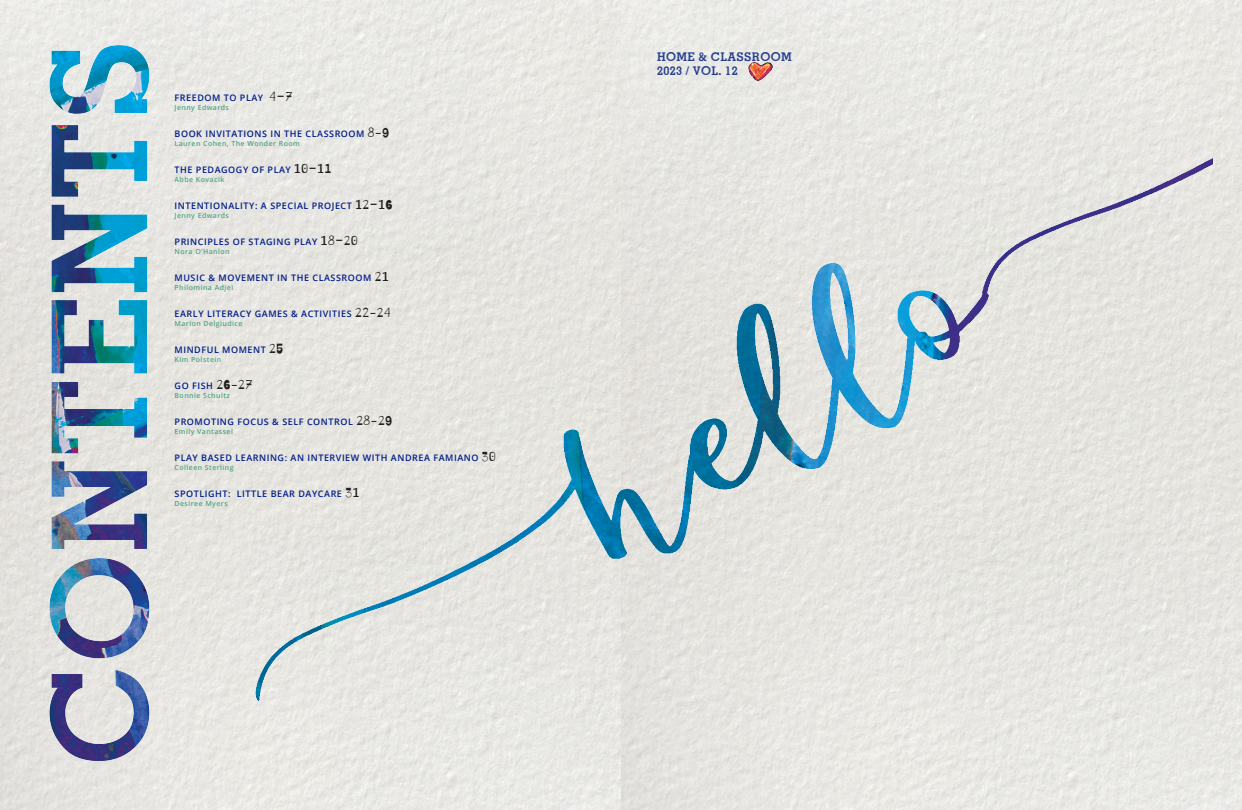
<style>
.page{position:relative;width:1242px;height:810px;background:#fff}
.page>*{position:absolute;margin:0;border:0;box-sizing:border-box;transform-origin:0 0}
.header_2{font:700 12px "Memphis";letter-spacing:.03em;color:#253f8e}
.contents{font:600 9px "Open Sans";letter-spacing:.06em;color:#001c88}
.contents-2{font:600 7px "Open Sans";letter-spacing:.06em;color:#4fa586}
.s1{font-family:"Barrio";font-weight:400;font-size:13px;color:#231f20}
</style>
<div class="page">
<img style="left:0;top:0;width:1242px;height:810px">
<img style="left:13px;top:45px;width:145px;height:721px">
<img style="left:158px;top:17px;width:1055px;height:793px">
<img style="left:747px;top:60px;width:28px;height:22px">
<p class="contents" style="left:175px;top:92px;width:119px">FREEDOM TO PLAY <span class="s1">4–7</span></p>
<p class="contents-2" style="left:175px;top:103px;width:56px">Jenny Edwards</p>
<p class="contents" style="left:175px;top:128px;width:216px">BOOK INVITATIONS IN THE CLASSROOM <span class="s1">8-9</span></p>
<p class="contents-2" style="left:175px;top:139px;width:127px">Lauren Cohen, The Wonder Room</p>
<p class="contents" style="left:175px;top:164px;width:158px">THE PEDAGOGY OF PLAY <span class="s1">10–11</span></p>
<p class="contents-2" style="left:175px;top:175px;width:51px">Abbe Kovacik</p>
<p class="contents" style="left:175px;top:200px;width:219px">INTENTIONALITY: A SPECIAL PROJECT <span class="s1">12–16</span></p>
<p class="contents-2" style="left:175px;top:211px;width:56px">Jenny Edwards</p>
<p class="contents" style="left:175px;top:236px;width:185px">PRINCIPLES OF STAGING PLAY <span class="s1">18–20</span></p>
<p class="contents-2" style="left:175px;top:247px;width:56px">Nora O’Hanlon</p>
<p class="contents" style="left:175px;top:272px;width:216px">MUSIC &amp; MOVEMENT IN THE CLASSROOM <span class="s1">21</span></p>
<p class="contents-2" style="left:175px;top:283px;width:60px">Philomina Adjei</p>
<p class="contents" style="left:175px;top:308px;width:218px">EARLY LITERACY GAMES &amp; ACTIVITIES <span class="s1">22-24</span></p>
<p class="contents-2" style="left:175px;top:319px;width:69px">Marion Delgiudice</p>
<p class="contents" style="left:175px;top:344px;width:110px">MINDFUL MOMENT <span class="s1">25</span></p>
<p class="contents-2" style="left:175px;top:355px;width:48px">Kim Polstein</p>
<p class="contents" style="left:175px;top:380px;width:79px">GO FISH <span class="s1">26-27</span></p>
<p class="contents-2" style="left:175px;top:391px;width:57px">Bonnie Schultz</p>
<p class="contents" style="left:175px;top:416px;width:219px">PROMOTING FOCUS &amp; SELF CONTROL <span class="s1">28-29</span></p>
<p class="contents-2" style="left:175px;top:427px;width:60px">Emily Vantassel</p>
<p class="contents" style="left:175px;top:452px;width:323px">PLAY BASED LEARNING: AN INTERVIEW WITH ANDREA FAMIANO <span class="s1">30</span></p>
<p class="contents-2" style="left:175px;top:463px;width:61px">Colleen Sterling</p>
<p class="contents" style="left:175px;top:488px;width:186px">SPOTLIGHT: LITTLE BEAR DAYCARE <span class="s1">31</span></p>
<p class="contents-2" style="left:175px;top:499px;width:55px">Desiree Myers</p>
<p class="header_2" style="left:657px;top:49px;width:136px">HOME &amp; CLASSROOM</p>
<p class="header_2" style="left:657px;top:63px;width:82px">2023 / VOL. 12</p>
</div>
